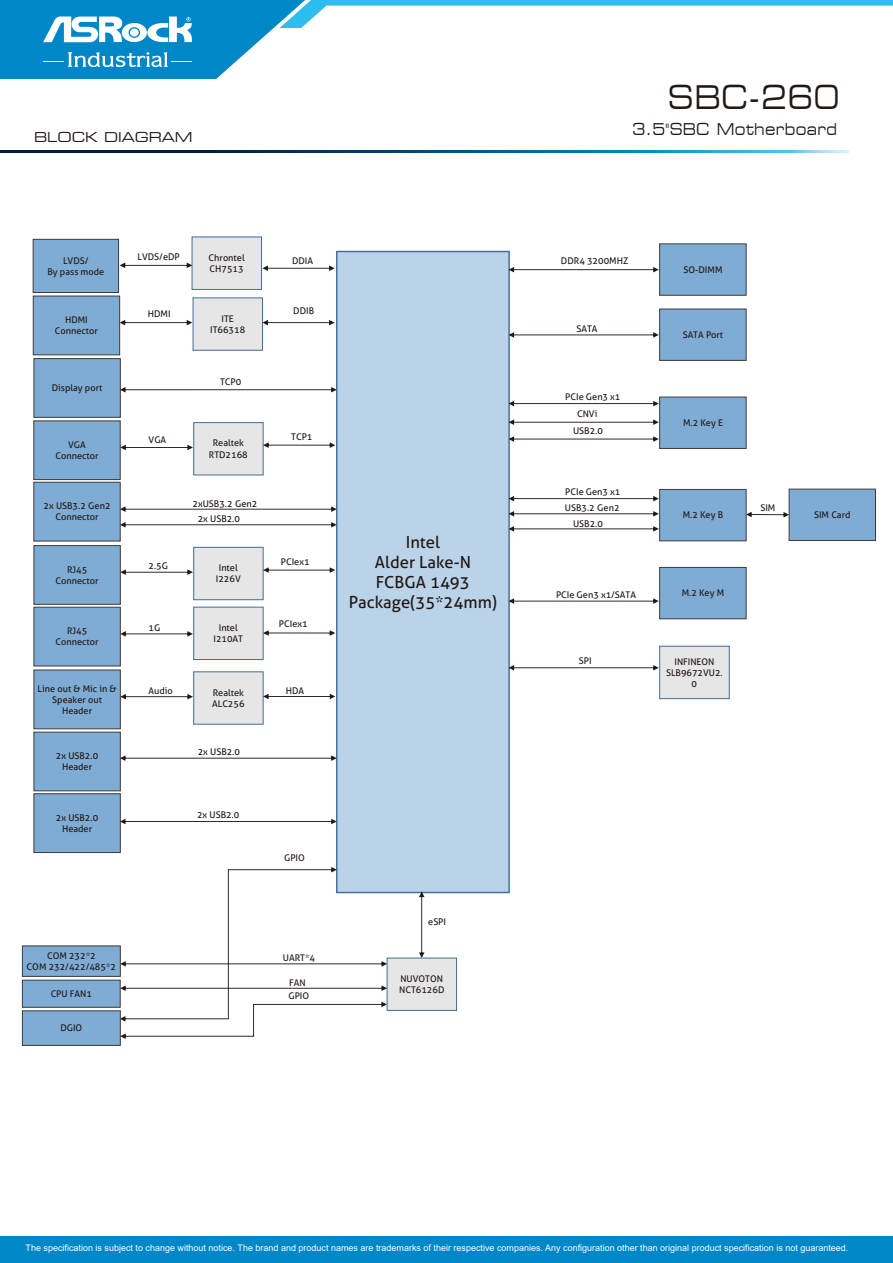
<style>
.page{position:relative;width:893px;height:1263px;background:#fff}
.page>*{position:absolute;margin:0;border:0;box-sizing:border-box;transform-origin:0 0}
.t1{font:expanded 32.4px "Square 721 BT";letter-spacing:.025em;color:#221815;scale:.83 1}
.t2{font:16.65px/20px "Aller";color:#221815;text-align:center}
.t3{font:expanded 16.2px "Square 721 BT";letter-spacing:.025em;color:#221815;scale:.83 1}
.t4{font:expanded 13.5px "Square 721 BT";color:#221815}
.t5{font:9.15px/11.1px "Aller";color:#221815;text-align:center}
.t6{font:9px "Arial";color:#fff}
</style>
<div class="page">
<svg style="left:0;top:150px;width:848px;height:2px;background:#135a89"></svg>
<svg style="left:0;top:0;width:893px;height:79px"></svg>
<div style="left:0;top:1236px;width:893px;height:27px;background:#0087c8"></div>
<div style="left:336px;top:251px;width:174px;height:642px;background:#bad3e9;border:1px solid #426e96"></div>
<svg style="left:262px;top:265px;width:73px;height:6px"></svg>
<div style="left:192px;top:237px;width:70px;height:53px;background:#e6e6e7;border:1px solid #426e96"></div>
<svg style="left:120px;top:263px;width:72px;height:5px"></svg>
<div style="left:33px;top:296px;width:87px;height:59px;background:#7facd5;border:1px solid #3d3a39"></div>
<svg style="left:419px;top:891px;width:5px;height:67px"></svg>
<svg style="left:120px;top:320px;width:72px;height:5px"></svg>
<div style="left:193px;top:298px;width:70px;height:52px;background:#e6e6e7"></div>
<svg style="left:262px;top:320px;width:73px;height:5px"></svg>
<div style="left:34px;top:358px;width:87px;height:60px;background:#7facd5;border:1px solid #3d3a39"></div>
<div style="left:33px;top:420px;width:88px;height:60px;background:#7facd5;border:1px solid #3d3a39"></div>
<svg style="left:120px;top:445px;width:73px;height:5px"></svg>
<div style="left:194px;top:422px;width:69px;height:53px;background:#e6e6e7;border:1px solid #426e96"></div>
<svg style="left:263px;top:442px;width:72px;height:6px"></svg>
<div style="left:33px;top:482px;width:88px;height:59px;background:#7facd5;border:1px solid #3d3a39"></div>
<div style="left:34px;top:545px;width:87px;height:60px;background:#7facd5;border:1px solid #3d3a39"></div>
<svg style="left:120px;top:569px;width:73px;height:6px"></svg>
<div style="left:194px;top:547px;width:69px;height:53px;background:#e6e6e7;border:1px solid #426e96"></div>
<svg style="left:263px;top:567px;width:72px;height:6px"></svg>
<div style="left:34px;top:607px;width:87px;height:59px;background:#7facd5;border:1px solid #3d3a39"></div>
<svg style="left:120px;top:631px;width:73px;height:6px"></svg>
<div style="left:194px;top:607px;width:69px;height:53px;background:#e6e6e7;border:1px solid #426e96"></div>
<svg style="left:263px;top:630px;width:72px;height:6px"></svg>
<div style="left:659px;top:243px;width:87px;height:53px;background:#7facd5;border:1px solid #3d3a39"></div>
<div style="left:34px;top:670px;width:87px;height:59px;background:#7facd5;border:1px solid #3d3a39"></div>
<svg style="left:120px;top:694px;width:73px;height:5px"></svg>
<div style="left:194px;top:672px;width:69px;height:52px;background:#e6e6e7"></div>
<svg style="left:263px;top:694px;width:72px;height:5px"></svg>
<div style="left:34px;top:732px;width:87px;height:59px;background:#7facd5;border:1px solid #3d3a39"></div>
<div style="left:34px;top:793px;width:87px;height:60px;background:#7facd5;border:1px solid #3d3a39"></div>
<div style="left:387px;top:958px;width:70px;height:52px;background:#e6e6e7"></div>
<div style="left:22px;top:945px;width:99px;height:32px;background:#7facd5;border:1px solid #3d3a39"></div>
<div style="left:22px;top:980px;width:99px;height:28px;background:#7facd5;border:1px solid #3d3a39"></div>
<div style="left:22px;top:1010px;width:99px;height:36px;background:#7facd5;border:1px solid #3d3a39"></div>
<div style="left:659px;top:309px;width:87px;height:52px;background:#7facd5;border:1px solid #3d3a39"></div>
<div style="left:659px;top:397px;width:87px;height:52px;background:#7facd5;border:1px solid #3d3a39"></div>
<div style="left:659px;top:489px;width:87px;height:52px;background:#7facd5;border:1px solid #3d3a39"></div>
<div style="left:659px;top:567px;width:87px;height:52px;background:#7facd5;border:1px solid #3d3a39"></div>
<svg style="left:746px;top:512px;width:43px;height:5px"></svg>
<div style="left:789px;top:489px;width:87px;height:52px;background:#7facd5;border:1px solid #3d3a39"></div>
<div style="left:660px;top:646px;width:69px;height:53px;background:#e6e6e7;border:1px solid #426e96"></div>
<div style="left:33px;top:239px;width:86px;height:54px;background:#7facd5;border:1px solid #3d3a39"></div>
<svg style="left:120px;top:387px;width:217px;height:5px"></svg>
<svg style="left:120px;top:506px;width:217px;height:6px"></svg>
<svg style="left:120px;top:522px;width:217px;height:5px"></svg>
<svg style="left:120px;top:755px;width:217px;height:6px"></svg>
<svg style="left:120px;top:819px;width:217px;height:5px"></svg>
<svg style="left:509px;top:267px;width:150px;height:5px"></svg>
<svg style="left:120px;top:867px;width:267px;height:172px"></svg>
<svg style="left:509px;top:332px;width:150px;height:6px"></svg>
<svg style="left:509px;top:401px;width:150px;height:5px"></svg>
<svg style="left:509px;top:419px;width:150px;height:6px"></svg>
<svg style="left:509px;top:436px;width:150px;height:6px"></svg>
<svg style="left:509px;top:496px;width:150px;height:5px"></svg>
<svg style="left:509px;top:511px;width:150px;height:6px"></svg>
<svg style="left:509px;top:526px;width:150px;height:6px"></svg>
<svg style="left:509px;top:598px;width:150px;height:6px"></svg>
<svg style="left:509px;top:665px;width:150px;height:5px"></svg>
<h3 class="t4" style="left:34px;top:129px;width:160px">BLOCK DIAGRAM</h3>
<p class="t5" style="left:47px;top:255px;width:58px">LVDS/<br>By pass mode</p>
<p class="t5" style="left:138px;top:251px;width:44px">LVDS/eDP</p>
<p class="t5" style="left:209px;top:252px;width:38px;text-align:left">Chrontel<br>CH7513</p>
<p class="t5" style="left:292px;top:255px;width:23px">DDIA</p>
<p class="t5" style="left:55px;top:314px;width:45px">HDMI<br>Connector</p>
<p class="t5" style="left:148px;top:308px;width:24px">HDMI</p>
<p class="t5" style="left:210px;top:313px;width:37px">ITE<br>IT66318</p>
<p class="t5" style="left:293px;top:305px;width:22px">DDIB</p>
<p class="t5" style="left:52px;top:382px;width:52px">Display port</p>
<p class="t5" style="left:220px;top:376px;width:23px">TCP0</p>
<p class="t5" style="left:55px;top:439px;width:45px">VGA<br>Connector</p>
<p class="t5" style="left:149px;top:434px;width:19px">VGA</p>
<p class="t5" style="left:209px;top:438px;width:40px">Realtek<br>RTD2168</p>
<p class="t5" style="left:291px;top:431px;width:23px">TCP1</p>
<p class="t5" style="left:44px;top:501px;width:68px">2x USB3.2 Gen2<br>Connector</p>
<p class="t5" style="left:192px;top:498px;width:66px">2xUSB3.2 Gen2</p>
<p class="t5" style="left:198px;top:513px;width:44px">2x USB2.0</p>
<p class="t5" style="left:56px;top:564px;width:45px">RJ45<br>Connector</p>
<p class="t5" style="left:149px;top:560px;width:21px">2.5G</p>
<p class="t5" style="left:216px;top:562px;width:26px">Intel<br>I226V</p>
<p class="t5" style="left:56px;top:625px;width:45px">RJ45<br>Connector</p>
<p class="t5" style="left:149px;top:622px;width:13px">1G</p>
<p class="t5" style="left:213px;top:622px;width:31px">Intel<br>I210AT</p>
<p class="t5" style="left:281px;top:556px;width:30px">PCIex1</p>
<p class="t5" style="left:279px;top:618px;width:30px">PCIex1</p>
<p class="t5" style="left:38px;top:683px;width:81px">Line out &amp; Mic in &amp;<br>Speaker out<br>Header</p>
<p class="t5" style="left:149px;top:685px;width:26px">Audio</p>
<p class="t5" style="left:212px;top:687px;width:34px;text-align:left">Realtek<br>ALC256</p>
<p class="t5" style="left:286px;top:685px;width:20px">HDA</p>
<p class="t5" style="left:56px;top:750px;width:44px">2x USB2.0<br>Header</p>
<p class="t5" style="left:198px;top:746px;width:44px">2x USB2.0</p>
<p class="t5" style="left:56px;top:812px;width:44px">2x USB2.0<br>Header</p>
<p class="t5" style="left:197px;top:809px;width:44px">2x USB2.0</p>
<p class="t5" style="left:284px;top:852px;width:22px">GPIO</p>
<p class="t5" style="left:27px;top:950px;width:91px">COM 232*2<br>COM 232/422/485*2</p>
<p class="t5" style="left:283px;top:952px;width:34px">UART*4</p>
<p class="t5" style="left:51px;top:988px;width:43px">CPU FAN1</p>
<p class="t5" style="left:60px;top:1022px;width:23px">DGIO</p>
<p class="t5" style="left:289px;top:977px;width:18px">FAN</p>
<p class="t5" style="left:288px;top:990px;width:22px">GPIO</p>
<h2 class="t2" style="left:349px;top:532px;width:150px">Intel<br>Alder Lake-N<br>FCBGA 1493<br>Package(35*24mm)</h2>
<p class="t5" style="left:428px;top:917px;width:19px">eSPI</p>
<p class="t5" style="left:399px;top:973px;width:47px;text-align:left">NUVOTON<br>NCT6126D</p>
<h1 class="t1" style="left:668px;top:78px;width:208px">SBC-260</h1>
<h3 class="t3" style="left:632px;top:120px;width:248px">3.5"SBC Motherboard</h3>
<p class="t5" style="left:561px;top:255px;width:69px">DDR4 3200MHZ</p>
<p class="t5" style="left:576px;top:323px;width:23px">SATA</p>
<p class="t5" style="left:565px;top:391px;width:57px">PCIe Gen3 x1</p>
<p class="t5" style="left:573px;top:406px;width:31px;line-height:17px">CNVi<br>USB2.0</p>
<p class="t5" style="left:565px;top:486px;width:57px">PCIe Gen3 x1</p>
<p class="t5" style="left:573px;top:500px;width:48px;line-height:15.6px;text-align:left;text-indent:-8px">USB3.2 Gen2<br>USB2.0</p>
<p class="t5" style="left:683px;top:264px;width:41px">SO-DIMM</p>
<p class="t5" style="left:683px;top:329px;width:42px">SATA Port</p>
<p class="t5" style="left:683px;top:417px;width:42px">M.2 Key E</p>
<p class="t5" style="left:683px;top:510px;width:42px">M.2 Key B</p>
<p class="t5" style="left:556px;top:589px;width:82px">PCIe Gen3 x1/SATA</p>
<p class="t5" style="left:682px;top:587px;width:44px">M.2 Key M</p>
<p class="t5" style="left:579px;top:655px;width:14px">SPI</p>
<p class="t5" style="left:666px;top:656px;width:58px">INFINEON<br>SLB9672VU2.<br>0</p>
<p class="t5" style="left:760px;top:502px;width:17px">SIM</p>
<p class="t5" style="left:814px;top:509px;width:38px">SIM Card</p>
<p class="t6" style="left:26px;top:1241px;width:824px">The specification is subject to change without notice. The brand and product names are trademarks of their respective companies. Any configuration other than original product specification is not guaranteed.</p>
</div>
